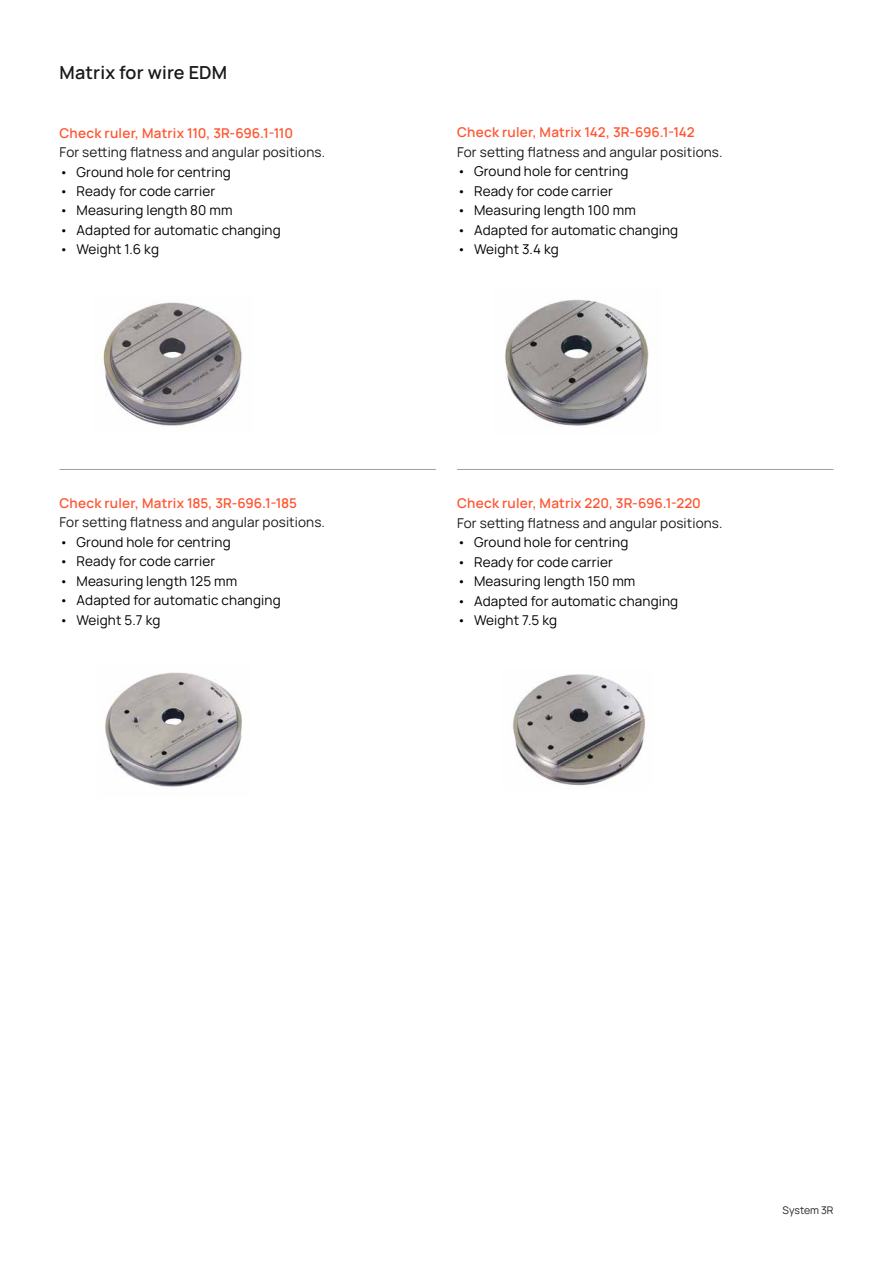
<style>
.page{position:relative;width:893px;height:1263px;background:#fff}
.page>*{position:absolute;margin:0;border:0;box-sizing:border-box;transform-origin:0 0}
.t1{font:600 18px "Manrope";letter-spacing:.01em;color:#191919}
.t2{font:13.5px "Manrope";letter-spacing:.01em;color:#000}
.t3{font:13.5px "Manrope";letter-spacing:.01em;color:#191919}
.t4{font:600 13.5px "Manrope";letter-spacing:.015em;color:#ff5532}
.t5{font:10.5px "Manrope";letter-spacing:-.005em;color:#231f20}
</style>
<div class="page">
<img style="left:513px;top:674px;width:133px;height:112px">
<img style="left:105px;top:672px;width:137px;height:115px">
<img style="left:505px;top:299px;width:144px;height:127px">
<img style="left:103px;top:302px;width:139px;height:124px">
<hr style="left:457px;top:469px;width:376px;height:1px;background:#a0a0a0">
<hr style="left:60px;top:469px;width:376px;height:1px;background:#a0a0a0">
<h1 class="t1" style="left:60px;top:58px;width:169px">Matrix for wire EDM</h1>
<p class="t4" style="left:60px;top:122px;width:235px">Check ruler, Matrix 110, 3R-696.1-110</p>
<p class="t3" style="left:60px;top:142px;width:267px">For setting flatness and angular positions.</p>
<p class="t2" style="left:60px;top:161px;width:173px">• Ground hole for centring</p>
<p class="t2" style="left:60px;top:181px;width:157px">• Ready for code carrier</p>
<p class="t2" style="left:60px;top:200px;width:174px">• Measuring length 80 mm</p>
<p class="t2" style="left:60px;top:220px;width:223px">• Adapted for automatic changing</p>
<p class="t2" style="left:60px;top:239px;width:101px">• Weight 1.6 kg</p>
<p class="t4" style="left:60px;top:492px;width:239px">Check ruler, Matrix 185, 3R-696.1-185</p>
<p class="t3" style="left:60px;top:512px;width:267px">For setting flatness and angular positions.</p>
<p class="t2" style="left:60px;top:532px;width:173px">• Ground hole for centring</p>
<p class="t2" style="left:60px;top:551px;width:157px">• Ready for code carrier</p>
<p class="t2" style="left:60px;top:571px;width:179px">• Measuring length 125 mm</p>
<p class="t2" style="left:60px;top:590px;width:223px">• Adapted for automatic changing</p>
<p class="t2" style="left:60px;top:610px;width:102px">• Weight 5.7 kg</p>
<p class="t4" style="left:457px;top:122px;width:239px">Check ruler, Matrix 142, 3R-696.1-142</p>
<p class="t3" style="left:457px;top:142px;width:267px">For setting flatness and angular positions.</p>
<p class="t2" style="left:457px;top:161px;width:173px">• Ground hole for centring</p>
<p class="t2" style="left:457px;top:181px;width:157px">• Ready for code carrier</p>
<p class="t2" style="left:457px;top:200px;width:180px">• Measuring length 100 mm</p>
<p class="t2" style="left:457px;top:220px;width:223px">• Adapted for automatic changing</p>
<p class="t2" style="left:457px;top:239px;width:103px">• Weight 3.4 kg</p>
<p class="t4" style="left:457px;top:492px;width:245px">Check ruler, Matrix 220, 3R-696.1-220</p>
<p class="t3" style="left:457px;top:512px;width:267px">For setting flatness and angular positions.</p>
<p class="t2" style="left:457px;top:532px;width:173px">• Ground hole for centring</p>
<p class="t2" style="left:457px;top:551px;width:157px">• Ready for code carrier</p>
<p class="t2" style="left:457px;top:571px;width:180px">• Measuring length 150 mm</p>
<p class="t2" style="left:457px;top:590px;width:223px">• Adapted for automatic changing</p>
<p class="t2" style="left:457px;top:610px;width:102px">• Weight 7.5 kg</p>
<p class="t5" style="left:783px;top:1202px;width:52px">System 3R</p>
</div>
